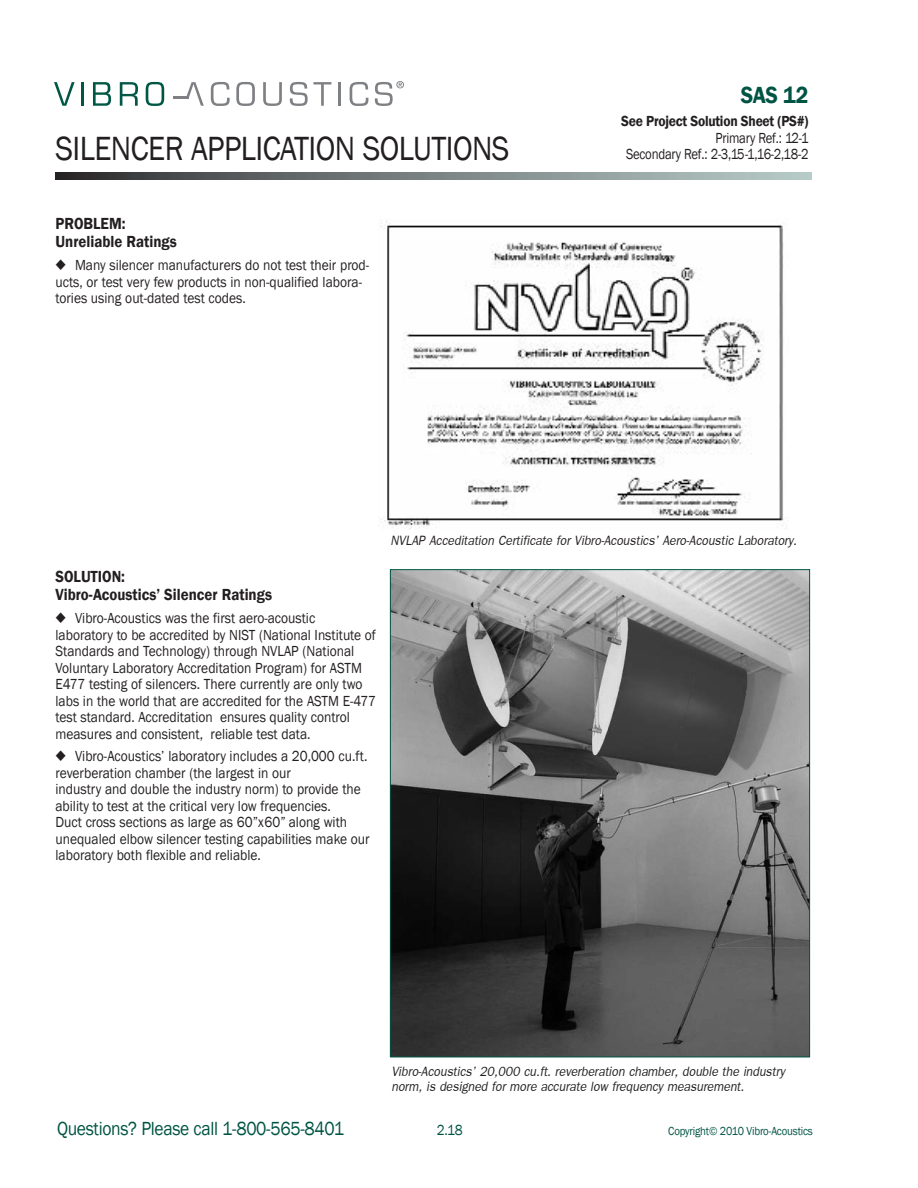
<style>
.page{position:relative;width:918px;height:1188px;background:#fff}
.page>*{position:absolute;margin:0;border:0;box-sizing:border-box;transform-origin:0 0}
.t1{font:34.5px "Franklin Gothic";letter-spacing:-.02em;color:#231f20;scale:.9 1}
.t2{font:600 24px "Franklin Gothic";color:#005443;scale:.9 1}
.t3{font:19.5px "Franklin Gothic";letter-spacing:-.02em;color:#005443;scale:.9 1}
.t4{font:600 16.5px/18px "Franklin Gothic";color:#231f20;scale:.9 1}
.t5{font:15px/16.5px "Franklin Gothic";color:#231f20;scale:.9 1}
.t6{font:15px/16.5px "Franklin Gothic";letter-spacing:-.02em;color:#231f20;text-align:right;scale:.85 1}
.t7{font:600 15px "Franklin Gothic";letter-spacing:-.02em;color:#231f20;scale:.9 1}
.t8{font:15px "Franklin Gothic";color:#005443;scale:.9 1}
.t9{font:italic 13.5px/15px "Franklin Gothic";color:#231f20;scale:.9 1}
.t10{font:12px "Franklin Gothic";letter-spacing:-.02em;color:#005443;scale:.9 1}
</style>
<div class="page">
<svg style="left:56px;top:172px;width:756px;height:7px;background:#778080"></svg>
<svg style="left:54px;top:82px;width:21px;height:24px"></svg>
<hr style="left:81px;top:82px;width:3px;height:24px;background:#005746">
<svg style="left:93px;top:82px;width:18px;height:24px"></svg>
<svg style="left:120px;top:82px;width:18px;height:24px"></svg>
<svg style="left:146px;top:82px;width:18px;height:24px"></svg>
<svg style="left:173px;top:82px;width:31px;height:24px"></svg>
<svg style="left:211px;top:82px;width:19px;height:24px"></svg>
<svg style="left:236px;top:82px;width:19px;height:24px"></svg>
<svg style="left:263px;top:82px;width:19px;height:24px"></svg>
<svg style="left:289px;top:82px;width:42px;height:24px"></svg>
<hr style="left:339px;top:82px;width:2px;height:24px;background:#7e8083">
<svg style="left:350px;top:82px;width:18px;height:24px"></svg>
<svg style="left:374px;top:81px;width:30px;height:25px"></svg>
<img style="left:378px;top:221px;width:406px;height:308px">
<img style="left:392px;top:571px;width:416px;height:484px">
<h1 class="t1" style="left:56px;top:128px;width:506px">SILENCER APPLICATION SOLUTIONS</h1>
<p class="t4" style="left:56px;top:214px;width:136px">Problem:<br>Unreliable ratings</p>
<p class="t5" style="left:56px;top:257px;width:350px;text-indent:19px">Many silencer manufacturers do not test their prod&shy;ucts, or test very few products in non-qualified labora&shy;tories using out-dated test codes.</p>
<h2 class="t2" style="left:741px;top:81px;width:77px">SAS 12</h2>
<p class="t7" style="left:621px;top:113px;width:210px">See Project Solution Sheet (PS#)</p>
<p class="t6" style="left:626px;top:129px;width:216px">Primary Ref.: 12-1<br>Secondary Ref.: 2-3,15-1,16-2,18-2</p>
<p class="t4" style="left:56px;top:567px;width:242px">SolUtion:<br>Vibro-Acoustics’ Silencer ratings</p>
<p class="t5" style="left:56px;top:610px;width:358px;text-indent:19px">Vibro-Acoustics was the first aero-acoustic laboratory to be accredited by NIST (National Institute of Standards and Technology) through NVLAP (National Voluntary Laboratory Accreditation Program) for ASTM E477 testing of silencers. There currently are only two labs in the world that are accredited for the ASTM E-477 test standard. Accreditation ensures quality control measures and consistent, reliable test data.</p>
<p class="t5" style="left:56px;top:748px;width:351px;text-indent:19px">Vibro-Acoustics’ laboratory includes a 20,000 cu.ft. reverberation chamber (the largest in our<br>industry and double the industry norm) to provide the ability to test at the critical very low frequencies.<br>Duct cross sections as large as 60”x60” along with unequaled elbow silencer testing capabilities make our laboratory both flexible and reliable.</p>
<p class="t9" style="left:391px;top:532px;width:453px">NVLAP Acceditation Certificate for Vibro-Acoustics’ Aero-Acoustic Laboratory.</p>
<p class="t9" style="left:392px;top:1064px;width:438px">Vibro-Acoustics’ 20,000 cu.ft. reverberation chamber, double the industry norm, is designed for more accurate low frequency measurement.</p>
<h3 class="t3" style="left:57px;top:1117px;width:321px">Questions? Please call 1-800-565-8401</h3>
<p class="t8" style="left:437px;top:1121px;width:30px">2.18</p>
<p class="t10" style="left:668px;top:1124px;width:162px">Copyright© 2010 Vibro-Acoustics</p>
</div>
